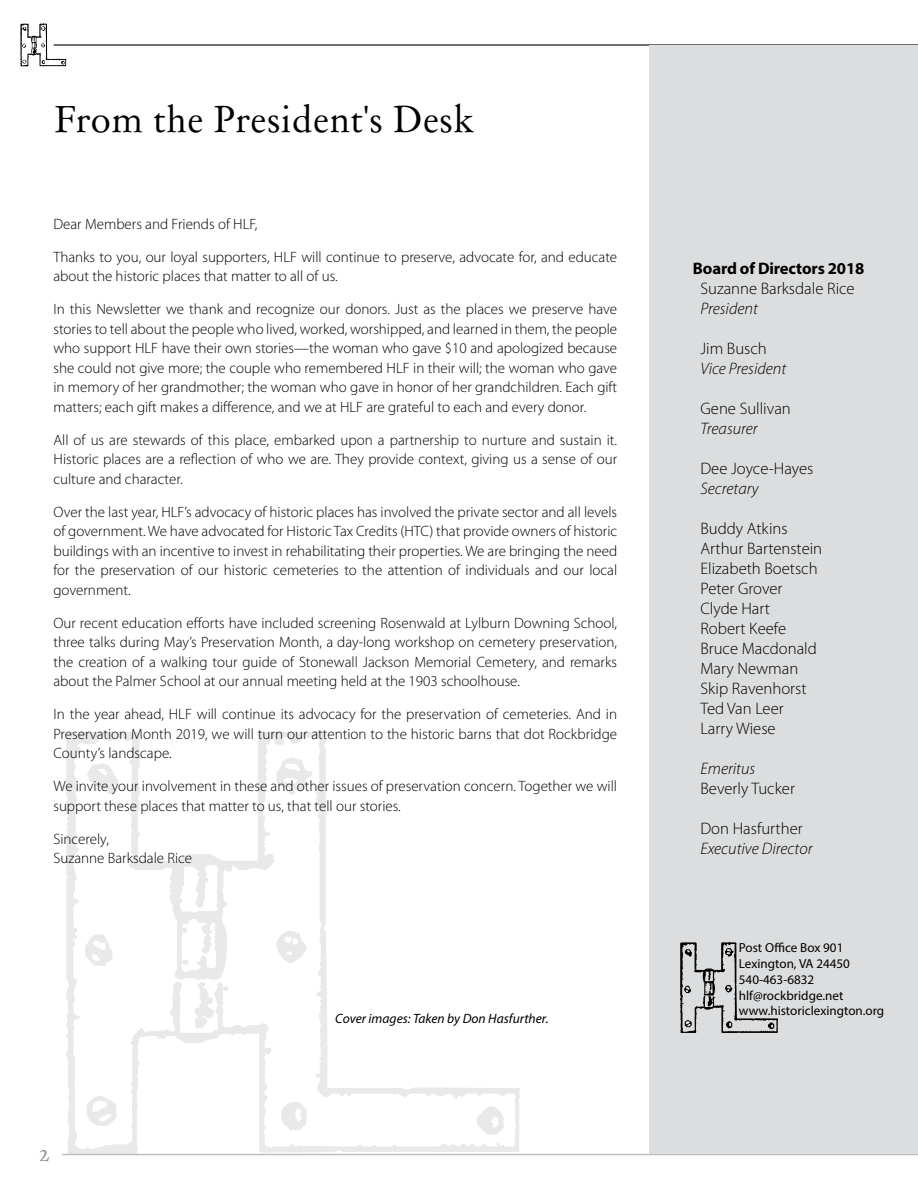
<style>
.page{position:relative;width:918px;height:1188px;background:#fff}
.page>*{position:absolute;margin:0;border:0;box-sizing:border-box;transform-origin:0 0}
.t1{font:35.85px "Day Roman";color:#000}
.t2{font:24px "Day Roman";color:#939598}
.t3{font:300 16.65px/20px "Myriad Pro";color:#000}
.t4{font:italic 300 16.65px "Myriad Pro";color:#000}
.t5{font:700 16.65px "Myriad Pro";letter-spacing:-.01em;color:#000}
.t6{font:300 15px/19.5px "Myriad Pro";color:#000;text-align:justify}
.t7{font:italic 13.5px "Myriad Pro";color:#000}
.t8{font:13.2px/15.8px "Myriad Pro";color:#000}
</style>
<div class="page">
<hr style="left:63px;top:1154px;width:855px;height:1px;background:#bcbec0">
<svg style="left:21px;top:24px;width:45px;height:42px"></svg>
<hr style="left:54px;top:44px;width:864px;height:2px;background:#000">
<svg style="left:65px;top:731px;width:457px;height:423px"></svg>
<svg style="left:73px;top:737px;width:443px;height:412px"></svg>
<svg style="left:194px;top:981px;width:23px;height:48px"></svg>
<svg style="left:476px;top:1105px;width:29px;height:30px"></svg>
<svg style="left:281px;top:1101px;width:26px;height:30px"></svg>
<svg style="left:86px;top:1095px;width:31px;height:32px"></svg>
<svg style="left:84px;top:934px;width:29px;height:33px"></svg>
<svg style="left:276px;top:930px;width:32px;height:34px"></svg>
<svg style="left:181px;top:919px;width:35px;height:53px"></svg>
<svg style="left:179px;top:865px;width:40px;height:48px"></svg>
<svg style="left:87px;top:763px;width:32px;height:32px"></svg>
<svg style="left:276px;top:757px;width:37px;height:39px"></svg>
<div style="left:649px;top:46px;width:269px;height:1108px;background:#dcddde"></div>
<svg style="left:680px;top:942px;width:98px;height:91px"></svg>
<h1 class="t1" style="left:54px;top:96px;width:422px">From the President's Desk</h1>
<p class="t6" style="left:53px;top:214px;width:205px">Dear Members and Friends of HLF,</p>
<p class="t6" style="left:53px;top:247px;width:565px">Thanks to you, our loyal supporters, HLF will continue to preserve, advocate for, and educate about the historic places that matter to all of us.</p>
<p class="t6" style="left:53px;top:300px;width:565px">In this Newsletter we thank and recognize our donors. Just as the places we preserve have stories to tell about the people who lived, worked, worshipped, and learned in them, the people who support HLF have their own stories—the woman who gave $10 and apologized because she could not give more; the couple who remembered HLF in their will; the woman who gave in memory of her grandmother; the woman who gave in honor of her grandchildren. Each gift matters; each gift makes a difference, and we at HLF are grateful to each and every donor.</p>
<p class="t6" style="left:53px;top:430px;width:565px">All of us are stewards of this place, embarked upon a partnership to nurture and sustain it.<br>Historic places are a reflection of who we are. They provide context, giving us a sense of our culture and character.</p>
<p class="t6" style="left:53px;top:502px;width:565px">Over the last year, HLF’s advocacy of historic places has involved the private sector and all levels of government. We have advocated for Historic Tax Credits (HTC) that provide owners of historic buildings with an incentive to invest in rehabilitating their properties. We are bringing the need for the preservation of our historic cemeteries to the attention of individuals and our local government.</p>
<p class="t6" style="left:53px;top:613px;width:565px">Our recent education efforts have included screening Rosenwald at Lylburn Downing School, three talks during May’s Preservation Month, a day-long workshop on cemetery preservation, the creation of a walking tour guide of Stonewall Jackson Memorial Cemetery, and remarks about the Palmer School at our annual meeting held at the 1903 schoolhouse.</p>
<p class="t6" style="left:53px;top:705px;width:565px">In the year ahead, HLF will continue its advocacy for the preservation of cemeteries. And in Preservation Month 2019, we will turn our attention to the historic barns that dot Rockbridge County’s landscape.</p>
<p class="t6" style="left:53px;top:777px;width:565px">We invite your involvement in these and other issues of preservation concern. Together we will support these places that matter to us, that tell our stories.</p>
<p class="t6" style="left:53px;top:829px;width:140px">Sincerely,<br>Suzanne Barksdale Rice</p>
<h2 class="t2" style="left:39px;top:1137px;width:12px">2</h2>
<p class="t7" style="left:335px;top:1011px;width:215px">Cover images: Taken by Don Hasfurther.</p>
<p class="t5" style="left:693px;top:257px;width:173px">Board of Directors 2018</p>
<p class="t3" style="left:700px;top:279px;width:156px">Suzanne Barksdale Rice</p>
<p class="t4" style="left:700px;top:300px;width:59px">President</p>
<p class="t3" style="left:700px;top:339px;width:68px">Jim Busch</p>
<p class="t4" style="left:700px;top:360px;width:87px">Vice President</p>
<p class="t3" style="left:700px;top:399px;width:92px">Gene Sullivan</p>
<p class="t4" style="left:700px;top:420px;width:59px">Treasurer</p>
<p class="t3" style="left:700px;top:459px;width:114px">Dee Joyce-Hayes</p>
<p class="t4" style="left:700px;top:480px;width:60px">Secretary</p>
<p class="t3" style="left:700px;top:519px;width:123px">Buddy Atkins<br>Arthur Bartenstein<br>Elizabeth Boetsch<br>Peter Grover<br>Clyde Hart<br>Robert Keefe<br>Bruce Macdonald<br>Mary Newman<br>Skip Ravenhorst<br>Ted Van Leer<br>Larry Wiese</p>
<p class="t4" style="left:700px;top:760px;width:56px">Emeritus</p>
<p class="t3" style="left:700px;top:779px;width:96px">Beverly Tucker</p>
<p class="t3" style="left:700px;top:819px;width:104px">Don Hasfurther</p>
<p class="t4" style="left:700px;top:840px;width:114px">Executive Director</p>
<p class="t8" style="left:739px;top:940px;width:147px">Post Office Box 901<br>Lexington, VA 24450<br>540-463-6832 hlf@rockbridge.net www.historiclexington.org</p>
</div>
